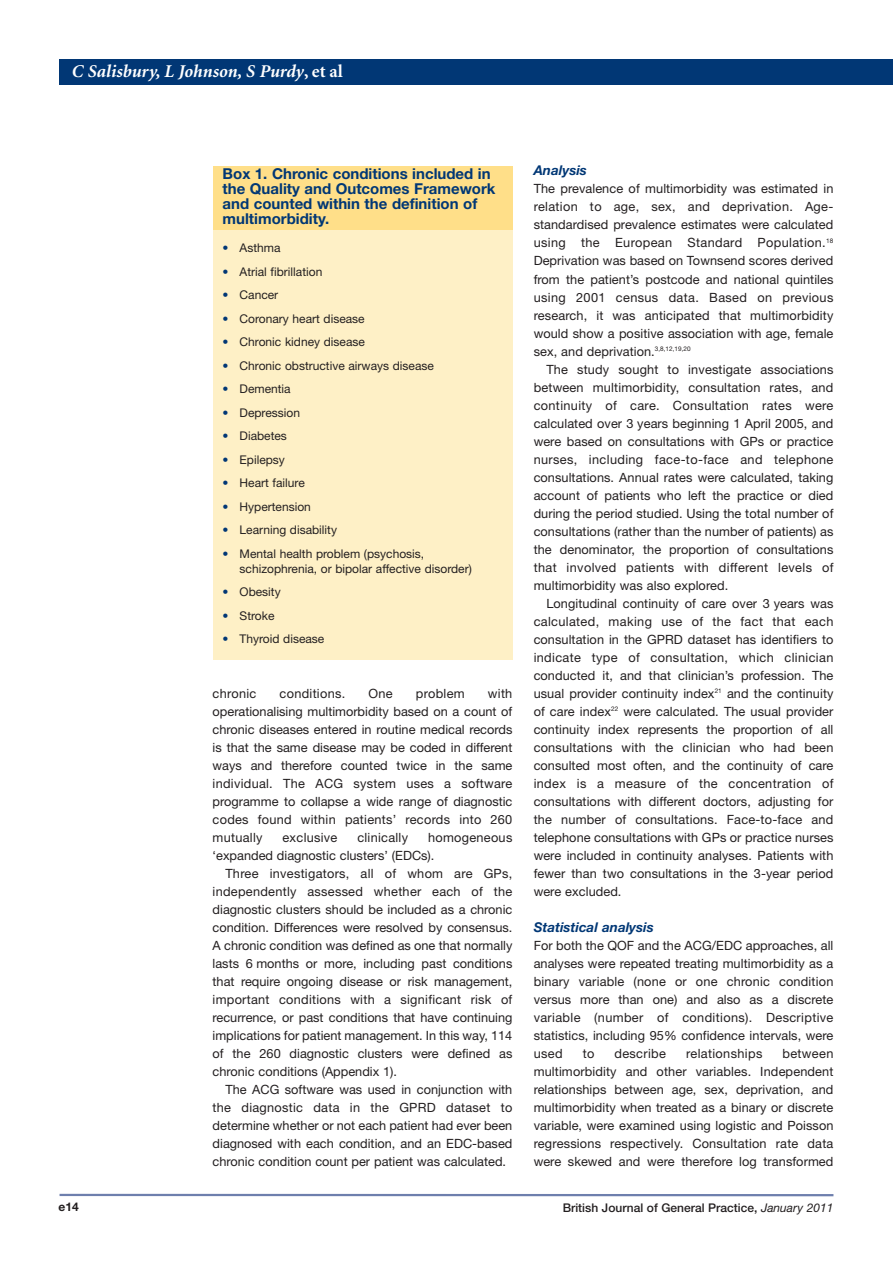
<style>
.page{position:relative;width:893px;height:1263px;background:#fff}
.page>*{position:absolute;margin:0;border:0;box-sizing:border-box;transform-origin:0 0}
.t1{font:italic 700 18px "Minion";color:#fff}
.t2{font:700 15px/15px "Helvetica Neue";color:#013775}
.t3{font:italic 700 13.5px "Helvetica Neue";color:#013775}
.t4{font:12.75px/18px "Helvetica Neue";letter-spacing:.005em;color:#231f20;text-align:justify}
.t5{font:12.75px "Helvetica Neue";letter-spacing:.03em;color:#231f20}
.t6{font:12px/15px "Helvetica Neue";color:#231f20}
.t7{font:500 12px "Helvetica Neue";color:#231f20}
.t8{font:700 12px "Helvetica Neue";color:#231f20}
.s1{font-style:normal}
.s2{color:#013775}
.s3{font-weight:400;font-style:italic}
</style>
<div class="page">
<div style="left:60px;top:60px;width:833px;height:25px;background:#013775"></div>
<hr style="left:60px;top:1194px;width:773px;height:2px;background:#6e7fad">
<div style="left:213px;top:166px;width:299px;height:493px;background:#fef0c6"></div>
<div style="left:213px;top:166px;width:299px;height:64px;background:#ffdf89"></div>
<h1 class="t1" style="left:72px;top:64px;width:273px">C Salisbury, L Johnson, S Purdy<span class="s1">, et al</span></h1>
<p class="t2" style="left:223px;top:168px;width:274px">Box 1. Chronic conditions included in the Quality and Outcomes Framework and counted within the definition of multimorbidity.</p>
<p class="t6" style="left:223px;top:241px;width:59px"><span class="s2">•</span> Asthma</p>
<p class="t6" style="left:223px;top:265px;width:101px"><span class="s2">•</span> Atrial fibrillation</p>
<p class="t6" style="left:223px;top:288px;width:57px"><span class="s2">•</span> Cancer</p>
<p class="t6" style="left:223px;top:312px;width:144px"><span class="s2">•</span> Coronary heart disease</p>
<p class="t6" style="left:223px;top:335px;width:144px"><span class="s2">•</span> Chronic kidney disease</p>
<p class="t6" style="left:223px;top:359px;width:213px"><span class="s2">•</span> Chronic obstructive airways disease</p>
<p class="t6" style="left:223px;top:382px;width:70px"><span class="s2">•</span> Dementia</p>
<p class="t6" style="left:223px;top:406px;width:79px"><span class="s2">•</span> Depression</p>
<p class="t6" style="left:223px;top:429px;width:66px"><span class="s2">•</span> Diabetes</p>
<p class="t6" style="left:223px;top:453px;width:64px"><span class="s2">•</span> Epilepsy</p>
<p class="t6" style="left:223px;top:476px;width:84px"><span class="s2">•</span> Heart failure</p>
<p class="t6" style="left:223px;top:500px;width:90px"><span class="s2">•</span> Hypertension</p>
<p class="t6" style="left:223px;top:523px;width:116px"><span class="s2">•</span> Learning disability</p>
<p class="t6" style="left:240px;top:547px;width:234px;text-indent:-17px"><span class="s2">•</span> Mental health problem (psychosis, schizophrenia, or bipolar affective disorder)</p>
<p class="t6" style="left:223px;top:585px;width:60px"><span class="s2">•</span> Obesity</p>
<p class="t6" style="left:223px;top:609px;width:53px"><span class="s2">•</span> Stroke</p>
<p class="t6" style="left:223px;top:633px;width:103px"><span class="s2">•</span> Thyroid disease</p>
<p class="t4" style="left:213px;top:686px;width:45px">chronic</p>
<p class="t4" style="left:280px;top:686px;width:67px">conditions.</p>
<p class="t4" style="left:369px;top:686px;width:26px">One</p>
<p class="t4" style="left:416px;top:686px;width:50px">problem</p>
<p class="t4" style="left:213px;top:686px;width:301px;text-indent:275px">with operationalising multimorbidity based on a count of chronic diseases entered in routine medical records is that the same disease may be coded in different ways and therefore counted twice in the same individual. The ACG system uses a software programme to collapse a wide range of diagnostic codes found within patients’ records into 260 mutually</p>
<p class="t4" style="left:213px;top:830px;width:301px;text-indent:215px">homogeneous ‘expanded diagnostic clusters’ (EDCs).</p>
<p class="t4" style="left:213px;top:866px;width:301px;text-indent:13px">Three investigators, all of whom are GPs, independently assessed whether each of the diagnostic clusters should be included as a chronic condition. Differences were resolved by consensus.<br>A chronic condition was defined as one that normally lasts 6 months or more, including past conditions that require ongoing disease or risk management, important conditions with a significant risk of recurrence, or past conditions that have continuing implications for patient management. In this way, 114 of the 260 diagnostic clusters were defined as chronic conditions (Appendix 1).</p>
<p class="t4" style="left:213px;top:1082px;width:301px;text-indent:13px">The ACG software was used in conjunction with the diagnostic data in the GPRD dataset to determine whether or not each patient had ever been diagnosed with each condition, and an EDC-based chronic condition count per patient was calculated.</p>
<p class="t4" style="left:283px;top:830px;width:56px">exclusive</p>
<p class="t4" style="left:357px;top:830px;width:52px">clinically</p>
<p class="t3" style="left:534px;top:166px;width:55px">Analysis</p>
<p class="t4" style="left:534px;top:181px;width:301px">The prevalence of multimorbidity was estimated in relation to age, sex, and deprivation. Age&shy;standardised prevalence estimates were calculated using the European Standard Population.<sup>18<br></sup>Deprivation was based on Townsend scores derived from the patient’s postcode and national quintiles using 2001 census data. Based on previous research, it was anticipated that multimorbidity would show a positive association with age, female sex, and deprivation.<sup>3,8,12,19,20</sup></p>
<p class="t4" style="left:534px;top:361px;width:301px;text-indent:13px">The study sought to investigate associations between multimorbidity, consultation rates, and continuity of care. Consultation rates were calculated over 3 years beginning 1 April 2005, and were based on consultations with GPs or practice nurses, including face-to-face and telephone consultations. Annual rates were calculated, taking account of patients who left the practice or died during the period studied. Using the total number of consultations (rather than the number of patients) as the denominator, the proportion of consultations that involved patients with different levels of multimorbidity was also explored.</p>
<p class="t4" style="left:534px;top:595px;width:301px;text-indent:13px">Longitudinal continuity of care over 3 years was calculated, making use of the fact that each consultation in the GPRD dataset has identifiers to indicate type of consultation, which clinician conducted it, and that clinician’s profession. The usual provider continuity index<sup>21</sup> and the continuity of care index<sup>22</sup> were calculated. The usual provider continuity index represents the proportion of all consultations with the clinician who had been consulted most often, and the continuity of care index is a measure of the concentration of consultations with different doctors, adjusting for the number of consultations. Face-to-face and telephone consultations with GPs or practice nurses were included in continuity analyses. Patients with fewer than two consultations in the 3-year period were excluded.</p>
<p class="t3" style="left:534px;top:922px;width:122px">Statistical analysis</p>
<p class="t4" style="left:534px;top:937px;width:301px">For both the QOF and the ACG/EDC approaches, all analyses were repeated treating multimorbidity as a binary variable (none or one chronic condition versus more than one) and also as a discrete variable (number of conditions). Descriptive statistics, including 95% confidence intervals, were used</p>
<p class="t4" style="left:534px;top:1045px;width:301px;text-indent:249px">between multimorbidity and other variables. Independent relationships between age, sex, deprivation, and multimorbidity when treated as a binary or discrete variable, were examined using logistic and Poisson regressions respectively. Consultation rate data were skewed and were therefore log transformed</p>
<p class="t4" style="left:583px;top:1045px;width:13px">to</p>
<p class="t5" style="left:614px;top:1048px;width:53px">describe</p>
<p class="t5" style="left:686px;top:1048px;width:78px">relationships</p>
<p class="t8" style="left:58px;top:1202px;width:22px">e14</p>
<p class="t7" style="left:563px;top:1203px;width:272px">British Journal of General Practice, <span class="s3">January 2011</span></p>
</div>
